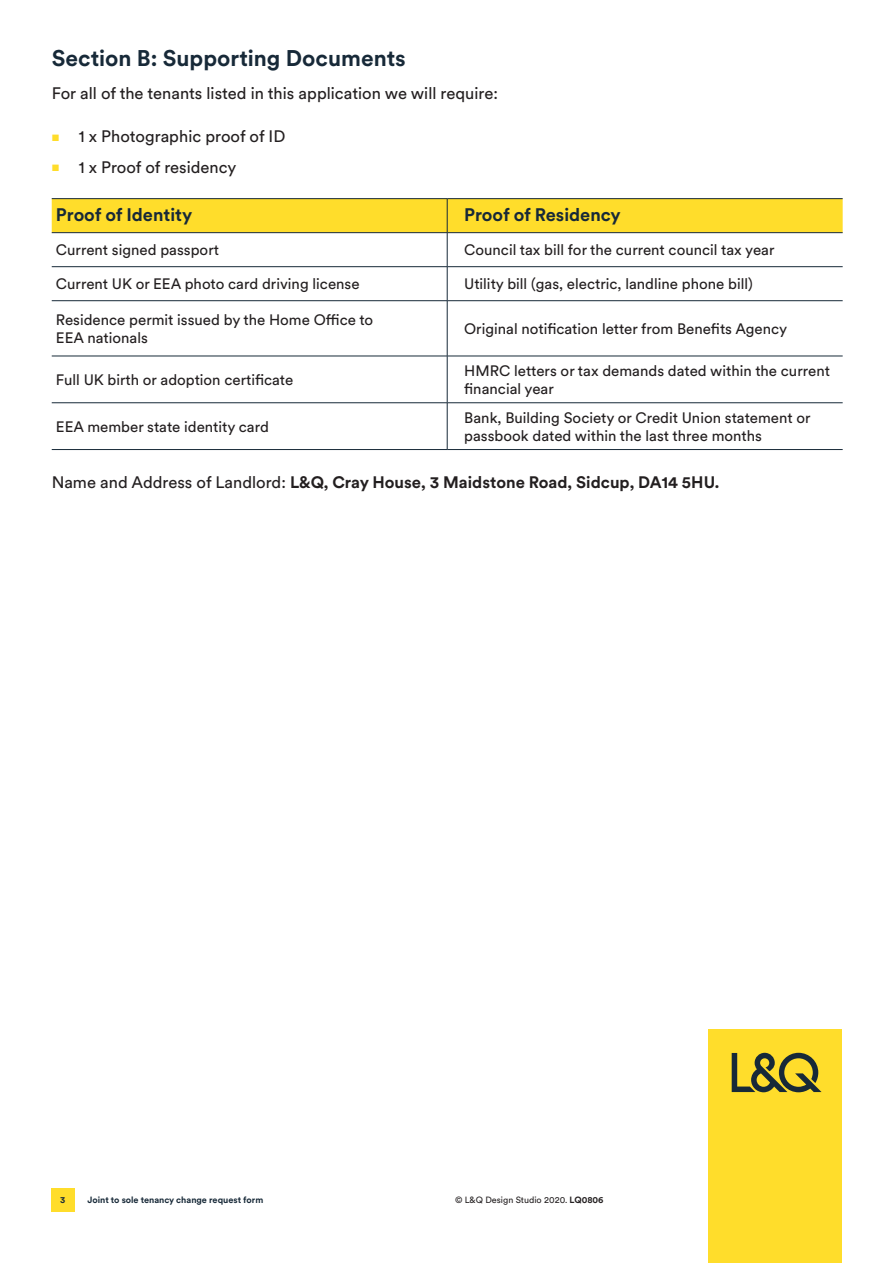
<style>
.page{position:relative;width:893px;height:1263px;background:#fff}
.page>*{position:absolute;margin:0;border:0;box-sizing:border-box;transform-origin:0 0}
.t1{font:700 22.5px "Circular XX";color:#172938}
.t2{font:700 18px "Circular XX";color:#172938}
.t3{font:16.5px "Circular XX";color:#231f20}
.t4{font:700 16.5px "Circular XX";color:#231f20}
.t5{font:15px/18px "Circular XX";color:#231f20}
.t6{font:700 9px "Circular XX";color:#172938}
.t7{font:9px "Circular XX";color:#231f20}
.s1{font-size:9px;color:#ffdd2b}
.s2{font-weight:400}
.s3{font-weight:700}
</style>
<div class="page">
<div style="left:708px;top:1029px;width:134px;height:234px;background:#ffdd2b"></div>
<svg style="left:732px;top:1053px;width:89px;height:39px"></svg>
<div style="left:51px;top:1188px;width:24px;height:24px;background:#ffdd2b"></div>
<div style="left:52px;top:199px;width:791px;height:33px;background:#ffdd2b"></div>
<hr style="left:52px;top:198px;width:395px;height:1px;background:#172938">
<hr style="left:447px;top:198px;width:396px;height:1px;background:#172938">
<hr style="left:447px;top:199px;width:1px;height:33px;background:#172938">
<hr style="left:52px;top:232px;width:395px;height:1px;background:#172938">
<hr style="left:447px;top:232px;width:396px;height:1px;background:#172938">
<hr style="left:447px;top:233px;width:1px;height:33px;background:#172938">
<hr style="left:52px;top:266px;width:395px;height:1px;background:#172938">
<hr style="left:447px;top:266px;width:396px;height:1px;background:#172938">
<hr style="left:447px;top:267px;width:1px;height:33px;background:#172938">
<hr style="left:52px;top:300px;width:395px;height:1px;background:#172938">
<hr style="left:447px;top:300px;width:396px;height:1px;background:#172938">
<hr style="left:447px;top:301px;width:1px;height:55px;background:#172938">
<hr style="left:52px;top:356px;width:395px;height:1px;background:#172938">
<hr style="left:447px;top:356px;width:396px;height:1px;background:#172938">
<hr style="left:447px;top:356px;width:1px;height:47px;background:#172938">
<hr style="left:52px;top:402px;width:395px;height:1px;background:#172938">
<hr style="left:447px;top:402px;width:396px;height:1px;background:#172938">
<hr style="left:447px;top:403px;width:1px;height:46px;background:#172938">
<hr style="left:52px;top:449px;width:395px;height:1px;background:#172938">
<hr style="left:447px;top:449px;width:396px;height:1px;background:#172938">
<h1 class="t1" style="left:52px;top:43px;width:356px">Section B: Supporting Documents</h1>
<p class="t3" style="left:52px;top:82px;width:448px">For all of the tenants listed in this application we will require:</p>
<p class="t3" style="left:52px;top:125px;width:235px"><span class="s1">■</span> 1 x Photographic proof of ID</p>
<p class="t3" style="left:52px;top:156px;width:186px"><span class="s1">■</span> 1 x Proof of residency</p>
<p class="t2" style="left:56px;top:202px;width:138px">Proof of Identity</p>
<p class="t2" style="left:464px;top:202px;width:158px">Proof of Residency</p>
<p class="t5" style="left:56px;top:240px;width:165px">Current signed passport</p>
<p class="t5" style="left:464px;top:240px;width:312px">Council tax bill for the current council tax year</p>
<p class="t5" style="left:56px;top:274px;width:305px">Current UK or EEA photo card driving license</p>
<p class="t5" style="left:464px;top:274px;width:290px">Utility bill (gas, electric, landline phone bill)</p>
<p class="t5" style="left:56px;top:310px;width:319px">Residence permit issued by the Home Office to<br>EEA nationals</p>
<p class="t5" style="left:464px;top:319px;width:324px">Original notification letter from Benefits Agency</p>
<p class="t5" style="left:56px;top:370px;width:239px">Full UK birth or adoption certificate</p>
<p class="t5" style="left:464px;top:361px;width:367px">HMRC letters or tax demands dated within the current financial year</p>
<p class="t5" style="left:56px;top:417px;width:214px">EEA member state identity card</p>
<p class="t5" style="left:464px;top:408px;width:348px">Bank, Building Society or Credit Union statement or passbook dated within the last three months</p>
<p class="t4" style="left:52px;top:470px;width:669px"><span class="s2">Name and Address of Landlord:</span> L&amp;Q, Cray House, 3 Maidstone Road, Sidcup, DA14 5HU.</p>
<p class="t6" style="left:60px;top:1194px;width:7px">3</p>
<p class="t6" style="left:88px;top:1194px;width:177px">Joint to sole tenancy change request form</p>
<p class="t7" style="left:455px;top:1194px;width:150px">© L&amp;Q Design Studio 2020. <span class="s3">LQ0806</span></p>
</div>
